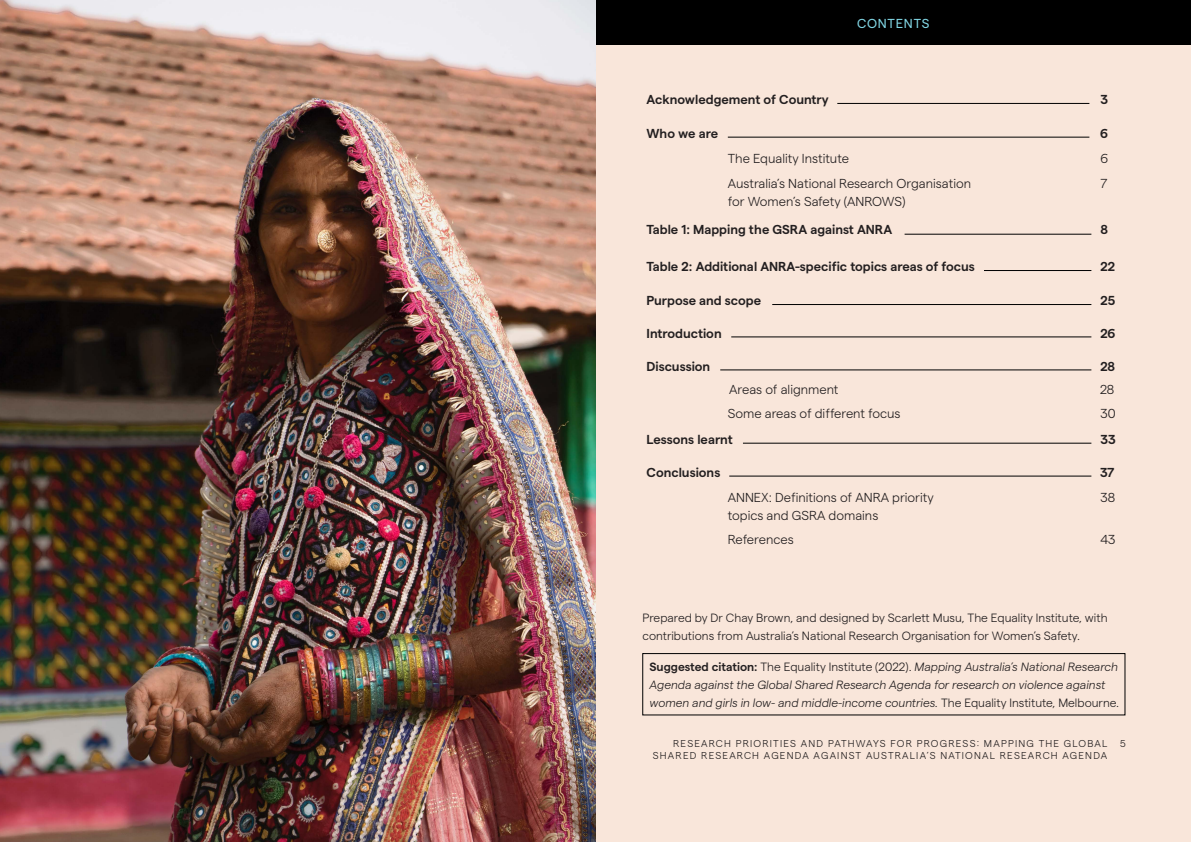
<style>
.page{position:relative;width:1191px;height:842px;background:#fff}
.page>*{position:absolute;margin:0;border:0;box-sizing:border-box;transform-origin:0 0}
.t1{font:300 13px/18px "Matter";color:#231f20}
.t2{font:600 13px "Matter";color:#231f20}
.t3{font:13px "Matter";letter-spacing:.06em;color:#81d6e4}
.t4{font:italic 300 12px/18px "Matter";color:#231f20}
.t5{font:300 12px/18px "Matter";color:#231f20}
.t6{font:300 10px "Matter";letter-spacing:.12em;color:#231f20}
.s1{font-weight:600;font-style:normal}
.s2{font-style:normal}
</style>
<div class="page">
<div style="left:595px;top:0;width:596px;height:842px;background:#f9e6da"></div>
<div style="left:595px;top:0;width:596px;height:44px;background:#000"></div>
<img style="left:0;top:0;width:595px;height:842px">
<hr style="left:837px;top:103px;width:252px;height:1px;background:#000">
<hr style="left:728px;top:137px;width:361px;height:1px;background:#000">
<hr style="left:772px;top:304px;width:319px;height:1px;background:#000">
<hr style="left:904px;top:234px;width:187px;height:1px;background:#000">
<hr style="left:984px;top:270px;width:107px;height:1px;background:#000">
<hr style="left:731px;top:337px;width:360px;height:1px;background:#000">
<hr style="left:720px;top:370px;width:371px;height:1px;background:#000">
<hr style="left:743px;top:443px;width:348px;height:1px;background:#000">
<hr style="left:729px;top:476px;width:362px;height:1px;background:#000">
<div style="left:642px;top:653px;width:483px;height:62px;border:1px solid #000"></div>
<p class="t3" style="left:857px;top:13px;width:74px">CONTENTS</p>
<p class="t2" style="left:646px;top:89px;width:184px">Acknowledgement of Country</p>
<p class="t2" style="left:1100px;top:89px;width:9px">3</p>
<p class="t2" style="left:646px;top:123px;width:73px">Who we are</p>
<p class="t2" style="left:1100px;top:123px;width:10px">6</p>
<p class="t1" style="left:728px;top:148px;width:123px">The Equality Institute</p>
<p class="t1" style="left:1100px;top:148px;width:9px">6</p>
<p class="t1" style="left:728px;top:173px;width:245px">Australia’s National Research Organisation for Women’s Safety (ANROWS)</p>
<p class="t1" style="left:1100px;top:173px;width:9px">7</p>
<p class="t2" style="left:646px;top:220px;width:247px">Table 1: Mapping the GSRA against ANRA</p>
<p class="t2" style="left:646px;top:256px;width:330px">Table 2: Additional ANRA-specific topics areas of focus</p>
<p class="t2" style="left:646px;top:290px;width:116px">Purpose and scope</p>
<p class="t2" style="left:1100px;top:220px;width:9px">8</p>
<p class="t2" style="left:1100px;top:256px;width:16px">22</p>
<p class="t2" style="left:1100px;top:290px;width:16px">25</p>
<p class="t2" style="left:646px;top:323px;width:77px">Introduction</p>
<p class="t2" style="left:1100px;top:323px;width:17px">26</p>
<p class="t2" style="left:646px;top:356px;width:65px">Discussion</p>
<p class="t2" style="left:1100px;top:356px;width:16px">28</p>
<p class="t1" style="left:729px;top:379px;width:111px">Areas of alignment</p>
<p class="t1" style="left:1100px;top:379px;width:16px">28</p>
<p class="t1" style="left:728px;top:403px;width:174px">Some areas of different focus</p>
<p class="t1" style="left:1100px;top:403px;width:17px">30</p>
<p class="t2" style="left:646px;top:429px;width:88px">Lessons learnt</p>
<p class="t2" style="left:1100px;top:429px;width:17px">33</p>
<p class="t2" style="left:646px;top:462px;width:75px">Conclusions</p>
<p class="t2" style="left:1100px;top:462px;width:16px">37</p>
<p class="t1" style="left:728px;top:487px;width:207px">ANNEX: Definitions of ANRA priority topics and GSRA domains</p>
<p class="t1" style="left:1100px;top:487px;width:16px">38</p>
<p class="t1" style="left:728px;top:529px;width:67px">References</p>
<p class="t1" style="left:1100px;top:529px;width:17px">43</p>
<p class="t5" style="left:642px;top:608px;width:466px">Prepared by Dr Chay Brown, and designed by Scarlett Musu, The Equality Institute, with contributions from Australia’s National Research Organisation for Women’s Safety.</p>
<p class="t4" style="left:649px;top:657px;width:471px"><span class="s1">Suggested citation:</span> <span class="s2">The Equality Institute (2022).</span> Mapping Australia’s National Research<br>Agenda against the Global Shared Research Agenda for research on violence against women and girls in low- and middle-income countries. <span class="s2">The Equality Institute, Melbourne.</span></p>
<p class="t6" style="left:673px;top:736px;width:436px">RESEARCH PRIORITIES AND PATHWAYS FOR PROGRESS: MAPPING THE GLOBAL</p>
<p class="t6" style="left:1120px;top:736px;width:7px">5</p>
<p class="t6" style="left:653px;top:748px;width:456px">SHARED RESEARCH AGENDA AGAINST AUSTRALIA’S NATIONAL RESEARCH AGENDA</p>
</div>
